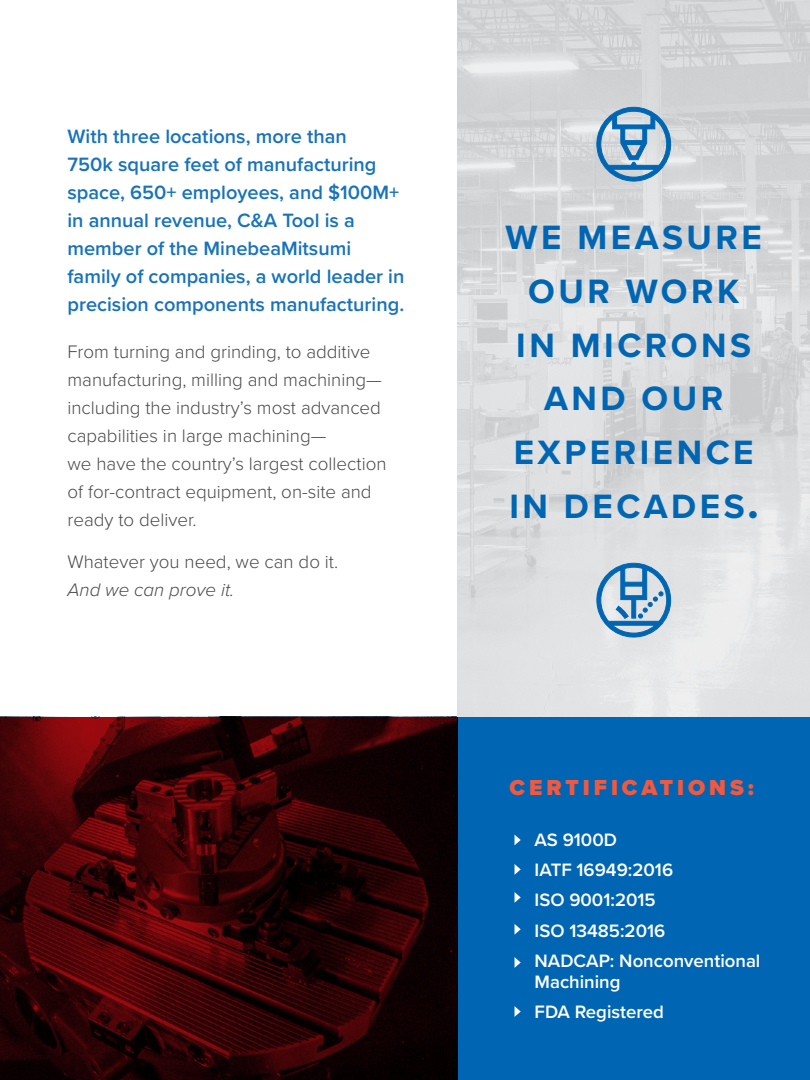
<style>
.page{position:relative;width:810px;height:1080px;background:#fff}
.page>*{position:absolute;margin:0;border:0;box-sizing:border-box;transform-origin:0 0}
.t1{font:700 35px/53.8px "Proxima Nova";letter-spacing:.1em;color:#0066b3;text-align:center}
.t2{font:900 22.5px "Proxima Nova";letter-spacing:.175em;color:#f1583e}
.t3{font:600 20px/28px "Proxima Nova";color:#1873ba}
.t4{font:300 18.75px/28px "Proxima Nova";color:#4a4a4d}
.t5{font:italic 300 18.75px "Proxima Nova";color:#4a4a4d}
.t6{font:600 18.62px/30.1px "Proxima Nova";color:#fff}
.s1{font-weight:900}
</style>
<div class="page">
<svg style="left:0;top:717px;width:458px;height:363px;background:#2f0305"></svg>
<div style="left:458px;top:717px;width:352px;height:363px;background:#0066b3"></div>
<img style="left:458px;top:0;width:352px;height:717px">
<svg style="left:515px;top:835px;width:6px;height:10px"></svg>
<svg style="left:515px;top:892px;width:6px;height:11px"></svg>
<svg style="left:515px;top:1006px;width:6px;height:11px"></svg>
<svg style="left:515px;top:864px;width:6px;height:11px"></svg>
<svg style="left:515px;top:924px;width:6px;height:10px"></svg>
<svg style="left:515px;top:957px;width:6px;height:11px"></svg>
<svg style="left:597px;top:107px;width:74px;height:74px;background:#8ab0cd"></svg>
<svg style="left:597px;top:563px;width:74px;height:74px;background:#8eb4d1"></svg>
<p class="t3" style="left:68px;top:122px;width:338px">With three locations, more than<br>750k square feet of manufacturing space, 650+ employees, and $100M+ in annual revenue, C&amp;A Tool is a member of the MinebeaMitsumi family of companies, a world leader in precision components manufacturing.</p>
<p class="t4" style="left:68px;top:337px;width:321px">From turning and grinding, to additive manufacturing, milling and machining— including the industry’s most advanced capabilities in large machining—<br>we have the country’s largest collection of for-contract equipment, on-site and ready to deliver.</p>
<p class="t4" style="left:68px;top:547px;width:272px">Whatever you need, we can do it.</p>
<p class="t5" style="left:68px;top:576px;width:168px">And we can prove it.</p>
<h1 class="t1" style="left:506px;top:210px;width:258px">WE MEASURE<br>OUR WORK<br>IN MICRONS<br>AND OUR<br>EXPERIENCE<br>IN DECADES<span class="s1">.</span></h1>
<p class="t2" style="left:510px;top:770px;width:246px">CERTIFICATIONS:</p>
<p class="t6" style="left:535px;top:824px;width:140px">AS 9100D<br>IATF 16949:2016<br>ISO 9001:2015<br>ISO 13485:2016</p>
<p class="t6" style="left:535px;top:950px;width:227px;line-height:21.2px">NADCAP: Nonconventional<br>Machining</p>
<p class="t6" style="left:535px;top:996px;width:131px">FDA Registered</p>
</div>
